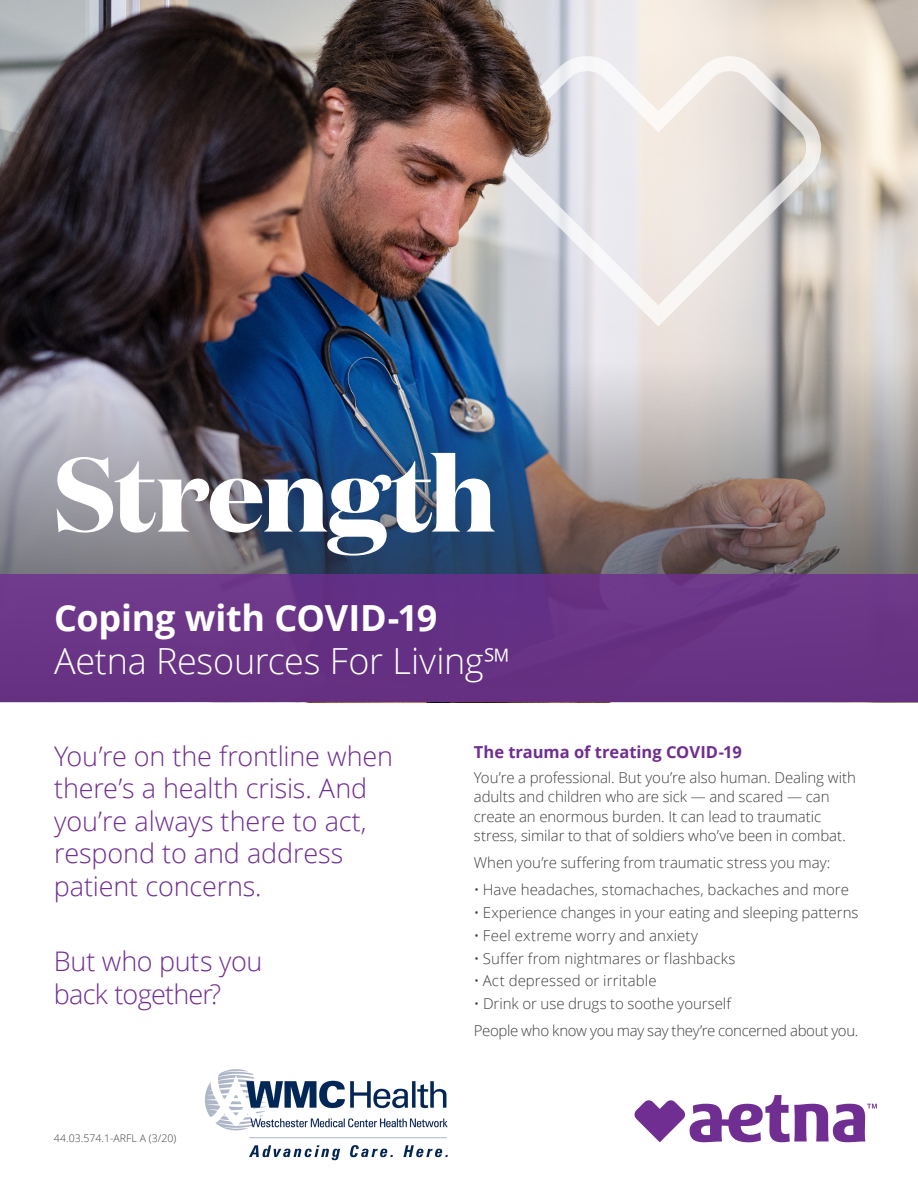
<style>
.page{position:relative;width:918px;height:1188px;background:#fff}
.page>*{position:absolute;margin:0;border:0;box-sizing:border-box;transform-origin:0 0}
.t1{font:700 105px "Domaine Display";letter-spacing:-.02em;color:#fff}
.t2{font:300 36px "Open Sans";letter-spacing:-.005em;color:#fff}
.t3{font:700 36px "Open Sans";letter-spacing:-.005em;color:#fff}
.Callout{font:300 27px/32.4px "Open Sans";letter-spacing:-.005em;color:#702d92}
.Callout-2{font:300 27px/32.4px "Open Sans";letter-spacing:-.03em;color:#702d92}
.Body_headline{font:700 16.5px "Open Sans";color:#702d92}
.Body{font:300 15px/19.5px "Open Sans";letter-spacing:-.005em;color:#3e3e3f}
.Body-2{font:300 15px "Open Sans";letter-spacing:-.025em;color:#3e3e3f}
.Callout-3{font:300 10.5px "Open Sans";letter-spacing:.005em;color:#3e3e3f}
</style>
<div class="page">
<img style="left:0;top:0;width:918px;height:353px">
<img style="left:0;top:353px;width:918px;height:222px">
<svg style="left:634px;top:1095px;width:243px;height:47px"></svg>
<div style="left:0;top:575px;width:918px;height:127px;background:#683285"></div>
<svg style="left:784px;top:56px;width:37px;height:270px"></svg>
<img style="left:489px;top:48px;width:295px;height:285px">
<img style="left:205px;top:1069px;width:243px;height:92px">
<p class="t1" style="left:54px;top:418px;width:444px">Strength</p>
<h1 class="t3" style="left:54px;top:592px;width:385px">Coping with COVID-19</h1>
<p class="t2" style="left:54px;top:636px;width:458px">Aetna Resources For Living℠</p>
<p class="Callout" style="left:54px;top:739px;width:340px">You’re on the frontline when there’s a health crisis. And you’re always there to act, respond to and address patient concerns.</p>
<p class="Callout-2" style="left:54px;top:944px;width:210px">But who puts you back together?</p>
<p class="Callout-3" style="left:54px;top:1131px;width:124px">44.03.574.1-ARFL A (3/20)</p>
<h2 class="Body_headline" style="left:474px;top:740px;width:269px">The trauma of treating COVID-19</h2>
<p class="Body" style="left:474px;top:767px;width:384px">You’re a professional. But you’re also human. Dealing with adults and children who are sick — and scared — can create an enormous burden. It can lead to traumatic stress, similar to that of soldiers who’ve been in combat.</p>
<p class="Body" style="left:474px;top:853px;width:358px">When you’re suffering from traumatic stress you may:</p>
<p class="Body" style="left:474px;top:880px;width:377px">• Have headaches, stomachaches, backaches and more</p>
<p class="Body" style="left:474px;top:903px;width:386px">• Experience changes in your eating and sleeping patterns</p>
<p class="Body" style="left:474px;top:925px;width:226px">• Feel extreme worry and anxiety</p>
<p class="Body" style="left:474px;top:948px;width:263px">• Suffer from nightmares or flashbacks</p>
<p class="Body" style="left:474px;top:971px;width:184px">• Act depressed or irritable</p>
<p class="Body" style="left:474px;top:994px;width:259px">• Drink or use drugs to soothe yourself</p>
<p class="Body-2" style="left:474px;top:1020px;width:386px">People who know you may say they’re concerned about you.</p>
</div>
